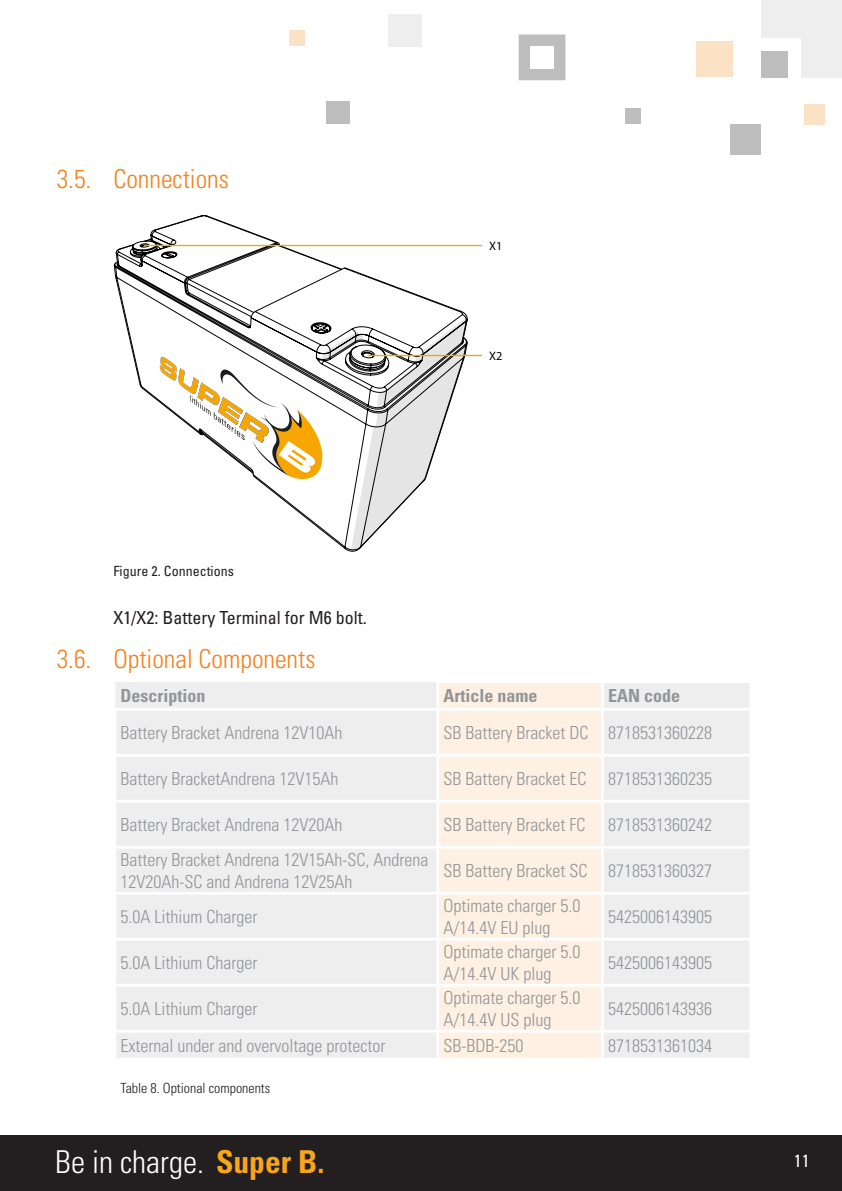
<style>
.page{position:relative;width:842px;height:1191px;background:#fff}
.page>*{position:absolute;margin:0;border:0;box-sizing:border-box;transform-origin:0 0}
.t1{font:300 condensed 31.6px "Univers LT Std";color:#fff}
.t2{font:300 condensed 26px "Univers LT Std";color:#f58220}
.tabel_stijl_grijs{font:300 condensed 18px/21.6px "Univers LT Std";color:#939598}
.overwrite_tabel{font:300 condensed 18px/21.6px "Univers LT Std";color:#939598}
.t3{font:condensed 18px "Univers LT Std";color:#231f20}
.tabel_kop_grijs{font:700 condensed 18px "Univers LT Std";color:#939598}
.t4{font:condensed 17.8px "Univers LT Std";color:#fff}
.t5{font:300 condensed 14px "Univers LT Std";color:#231f20}
.t6{font:condensed 14px "Univers LT Std";color:#231f20}
.t7{font:12.2px "Myriad Pro";color:#000}
.s1{font-weight:700;color:#f9a51b}
</style>
<div class="page">
<div style="left:0;top:1135px;width:842px;height:56px;background:#231f20"></div>
<div style="left:326px;top:101px;width:24px;height:22px;background:#bdbdbd"></div>
<div style="left:289px;top:30px;width:16px;height:16px;background:#fce2c4"></div>
<div style="left:388px;top:14px;width:33px;height:33px;background:#eee"></div>
<div style="left:519px;top:34px;width:46px;height:46px;background:#bdbdbd"></div>
<div style="left:530px;top:46px;width:24px;height:23px;background:#fff"></div>
<div style="left:761px;top:52px;width:27px;height:26px;background:#bdbdbd"></div>
<div style="left:804px;top:105px;width:20px;height:20px;background:#fce2c4"></div>
<div style="left:802px;top:38px;width:40px;height:40px;background:#eee"></div>
<div style="left:802px;top:0;width:40px;height:38px;background:#eee"></div>
<div style="left:761px;top:0;width:41px;height:38px;background:#eee"></div>
<div style="left:730px;top:125px;width:31px;height:30px;background:#bdbdbd"></div>
<div style="left:696px;top:41px;width:37px;height:36px;background:#fce2c4"></div>
<div style="left:625px;top:109px;width:16px;height:15px;background:#bdbdbd"></div>
<svg style="left:114px;top:215px;width:354px;height:337px"></svg>
<hr style="left:144px;top:245px;width:338px;height:1px;background:#f7a600">
<hr style="left:368px;top:355px;width:114px;height:1px;background:#f7a600">
<svg style="left:160px;top:357px;width:163px;height:122px"></svg>
<div style="left:115px;top:682px;width:634px;height:375px;background:#eeeeef"></div>
<div style="left:439px;top:683px;width:162px;height:374px;background:#fef0e2"></div>
<hr style="left:113px;top:708px;width:325px;height:2px;background:#fff">
<hr style="left:438px;top:708px;width:164px;height:2px;background:#fff">
<hr style="left:602px;top:708px;width:150px;height:2px;background:#fff">
<hr style="left:113px;top:754px;width:325px;height:2px;background:#fff">
<hr style="left:438px;top:754px;width:164px;height:2px;background:#fff">
<hr style="left:602px;top:754px;width:150px;height:2px;background:#fff">
<hr style="left:113px;top:800px;width:325px;height:2px;background:#fff">
<hr style="left:438px;top:800px;width:164px;height:2px;background:#fff">
<hr style="left:602px;top:800px;width:150px;height:2px;background:#fff">
<hr style="left:113px;top:846px;width:325px;height:2px;background:#fff">
<hr style="left:438px;top:846px;width:164px;height:2px;background:#fff">
<hr style="left:602px;top:846px;width:150px;height:2px;background:#fff">
<hr style="left:602px;top:680px;width:150px;height:3px;background:#fff">
<hr style="left:113px;top:710px;width:3px;height:44px;background:#fff">
<hr style="left:113px;top:756px;width:3px;height:44px;background:#fff">
<hr style="left:113px;top:802px;width:3px;height:44px;background:#fff">
<hr style="left:113px;top:848px;width:3px;height:44px;background:#fff">
<hr style="left:113px;top:892px;width:325px;height:2px;background:#fff">
<hr style="left:113px;top:894px;width:3px;height:43px;background:#fff">
<hr style="left:602px;top:892px;width:150px;height:2px;background:#fff">
<hr style="left:113px;top:937px;width:325px;height:3px;background:#fff">
<hr style="left:113px;top:940px;width:3px;height:43px;background:#fff">
<hr style="left:602px;top:937px;width:150px;height:3px;background:#fff">
<hr style="left:113px;top:983px;width:325px;height:3px;background:#fff">
<hr style="left:113px;top:986px;width:3px;height:43px;background:#fff">
<hr style="left:602px;top:983px;width:150px;height:3px;background:#fff">
<hr style="left:113px;top:1029px;width:325px;height:3px;background:#fff">
<hr style="left:113px;top:1032px;width:3px;height:25px;background:#fff">
<hr style="left:602px;top:1029px;width:150px;height:3px;background:#fff">
<hr style="left:436px;top:680px;width:166px;height:3px;background:#fff">
<hr style="left:436px;top:683px;width:3px;height:25px;background:#fff">
<hr style="left:436px;top:710px;width:3px;height:44px;background:#fff">
<hr style="left:436px;top:756px;width:3px;height:44px;background:#fff">
<hr style="left:436px;top:802px;width:3px;height:44px;background:#fff">
<hr style="left:436px;top:848px;width:3px;height:44px;background:#fff">
<hr style="left:438px;top:892px;width:164px;height:2px;background:#fff">
<hr style="left:436px;top:894px;width:3px;height:43px;background:#fff">
<hr style="left:438px;top:937px;width:164px;height:3px;background:#fff">
<hr style="left:436px;top:940px;width:3px;height:43px;background:#fff">
<hr style="left:438px;top:983px;width:164px;height:3px;background:#fff">
<hr style="left:436px;top:986px;width:3px;height:43px;background:#fff">
<hr style="left:438px;top:1029px;width:164px;height:3px;background:#fff">
<hr style="left:436px;top:1032px;width:3px;height:25px;background:#fff">
<hr style="left:601px;top:683px;width:3px;height:25px;background:#fff">
<hr style="left:601px;top:710px;width:3px;height:44px;background:#fff">
<hr style="left:601px;top:756px;width:3px;height:44px;background:#fff">
<hr style="left:601px;top:802px;width:3px;height:44px;background:#fff">
<hr style="left:601px;top:848px;width:3px;height:44px;background:#fff">
<hr style="left:601px;top:894px;width:3px;height:43px;background:#fff">
<hr style="left:601px;top:940px;width:3px;height:43px;background:#fff">
<hr style="left:601px;top:986px;width:3px;height:43px;background:#fff">
<hr style="left:601px;top:1032px;width:3px;height:25px;background:#fff">
<p class="t2" style="left:57px;top:163px;width:174px">3.5. Connections</p>
<p class="t7" style="left:489px;top:238px;width:15px">X1</p>
<p class="t7" style="left:489px;top:348px;width:15px">X2</p>
<p class="t6" style="left:113px;top:562px;width:122px">Figure 2. Connections</p>
<p class="t3" style="left:113px;top:606px;width:255px">X1/X2: Battery Terminal for M6 bolt.</p>
<p class="t2" style="left:57px;top:643px;width:260px">3.6. Optional Components</p>
<p class="tabel_kop_grijs" style="left:120px;top:684px;width:86px">Description</p>
<p class="tabel_kop_grijs" style="left:443px;top:684px;width:95px">Article name</p>
<p class="tabel_kop_grijs" style="left:608px;top:684px;width:73px">EAN code</p>
<p class="tabel_stijl_grijs" style="left:120px;top:721px;width:223px">Battery Bracket Andrena 12V10Ah</p>
<p class="overwrite_tabel" style="left:443px;top:721px;width:146px">SB Battery Bracket DC</p>
<p class="tabel_stijl_grijs" style="left:608px;top:721px;width:105px">8718531360228</p>
<p class="tabel_stijl_grijs" style="left:120px;top:767px;width:219px">Battery BracketAndrena 12V15Ah</p>
<p class="overwrite_tabel" style="left:443px;top:767px;width:144px">SB Battery Bracket EC</p>
<p class="tabel_stijl_grijs" style="left:608px;top:767px;width:105px">8718531360235</p>
<p class="tabel_stijl_grijs" style="left:120px;top:813px;width:223px">Battery Bracket Andrena 12V20Ah</p>
<p class="overwrite_tabel" style="left:443px;top:813px;width:143px">SB Battery Bracket FC</p>
<p class="tabel_stijl_grijs" style="left:608px;top:813px;width:105px">8718531360242</p>
<p class="tabel_stijl_grijs" style="left:120px;top:849px;width:309px">Battery Bracket Andrena 12V15Ah-SC, Andrena<br>12V20Ah-SC and Andrena 12V25Ah</p>
<p class="overwrite_tabel" style="left:443px;top:859px;width:145px">SB Battery Bracket SC</p>
<p class="tabel_stijl_grijs" style="left:608px;top:859px;width:105px">8718531360327</p>
<p class="tabel_stijl_grijs" style="left:120px;top:905px;width:138px">5.0A Lithium Charger</p>
<p class="overwrite_tabel" style="left:443px;top:894px;width:138px">Optimate charger 5.0<br>A/14.4V EU plug</p>
<p class="tabel_stijl_grijs" style="left:608px;top:905px;width:105px">5425006143905</p>
<p class="tabel_stijl_grijs" style="left:120px;top:951px;width:138px">5.0A Lithium Charger</p>
<p class="overwrite_tabel" style="left:443px;top:940px;width:138px">Optimate charger 5.0<br>A/14.4V UK plug</p>
<p class="tabel_stijl_grijs" style="left:608px;top:951px;width:105px">5425006143905</p>
<p class="tabel_stijl_grijs" style="left:120px;top:997px;width:138px">5.0A Lithium Charger</p>
<p class="overwrite_tabel" style="left:443px;top:986px;width:138px">Optimate charger 5.0<br>A/14.4V US plug</p>
<p class="tabel_stijl_grijs" style="left:608px;top:997px;width:105px">5425006143936</p>
<p class="tabel_stijl_grijs" style="left:120px;top:1034px;width:266px">External under and overvoltage protector</p>
<p class="overwrite_tabel" style="left:443px;top:1034px;width:81px">SB-BDB-250</p>
<p class="tabel_stijl_grijs" style="left:608px;top:1034px;width:105px">8718531361034</p>
<p class="t5" style="left:120px;top:1079px;width:151px">Table 8. Optional components</p>
<h1 class="t1" style="left:55px;top:1143px;width:271px">Be in charge. <span class="s1">Super B.</span></h1>
<p class="t4" style="left:794px;top:1149px;width:17px">11</p>
</div>
